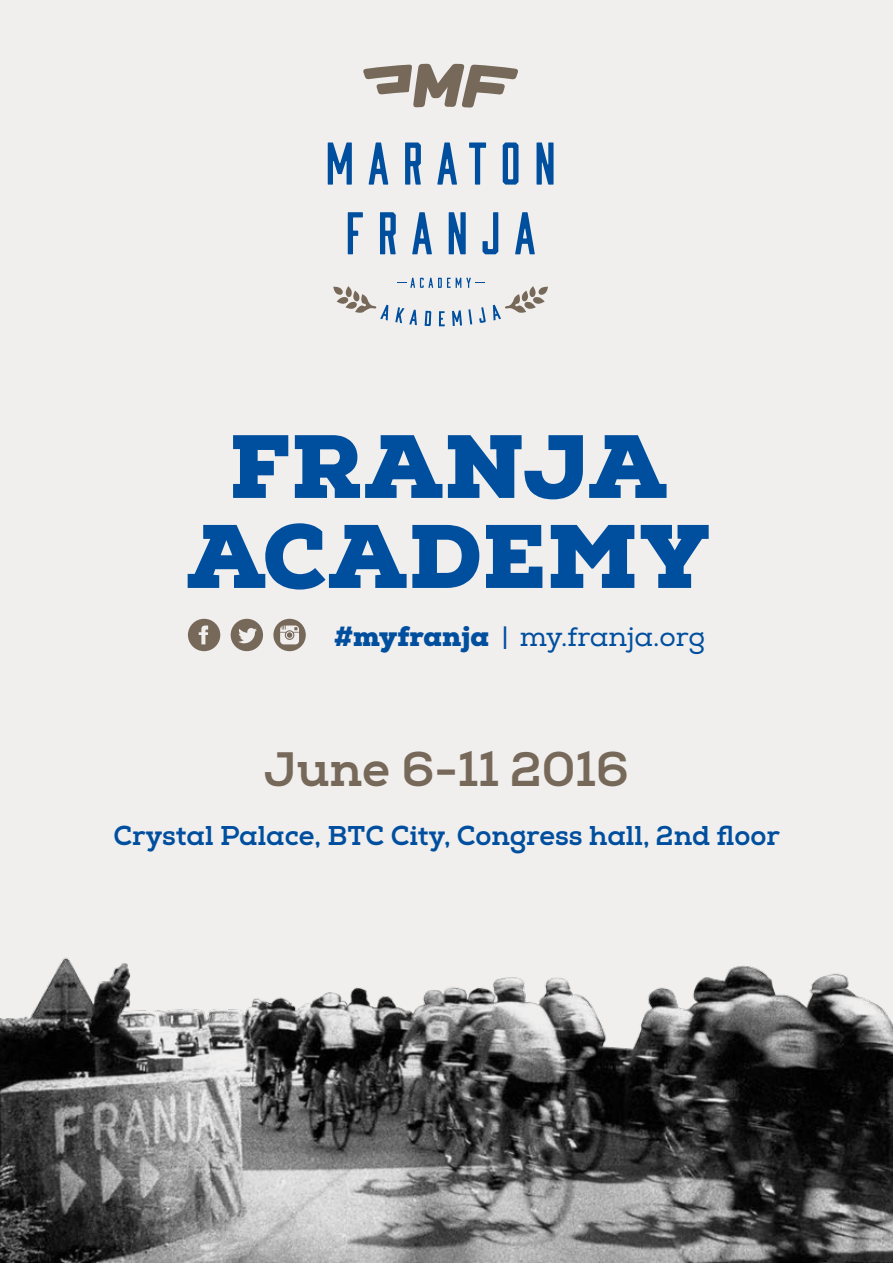
<style>
.page{position:relative;width:893px;height:1263px;background:#f0efee}
.page>*{position:absolute;margin:0;border:0;box-sizing:border-box;transform-origin:0 0}
.t1{font:900 90px "Nexa Slab";letter-spacing:.01em;color:#004f9f}
.t2{font:900 89.7px "Nexa Slab";letter-spacing:.015em;color:#004f9f}
.t3{font:800 48px "Nexa Slab";color:#776959}
.t4{font:27.3px "Nexa Slab";color:#004f9f}
.t5{font:800 27px "Nexa Slab";color:#004f9f}
.s1{font-weight:900}
</style>
<div class="page">
<img style="left:0;top:632px;width:893px;height:631px">
<svg style="left:273px;top:619px;width:33px;height:32px"></svg>
<svg style="left:188px;top:619px;width:32px;height:32px"></svg>
<svg style="left:231px;top:619px;width:32px;height:32px"></svg>
<svg style="left:328px;top:142px;width:24px;height:43px"></svg>
<svg style="left:369px;top:142px;width:19px;height:43px"></svg>
<svg style="left:405px;top:142px;width:16px;height:43px"></svg>
<svg style="left:437px;top:142px;width:20px;height:43px"></svg>
<svg style="left:469px;top:142px;width:17px;height:43px"></svg>
<svg style="left:503px;top:142px;width:15px;height:43px"></svg>
<svg style="left:537px;top:142px;width:17px;height:43px"></svg>
<svg style="left:348px;top:212px;width:15px;height:42px"></svg>
<svg style="left:380px;top:212px;width:16px;height:42px"></svg>
<svg style="left:412px;top:212px;width:20px;height:42px"></svg>
<svg style="left:449px;top:212px;width:17px;height:42px"></svg>
<svg style="left:482px;top:212px;width:16px;height:42px"></svg>
<svg style="left:515px;top:212px;width:20px;height:42px"></svg>
<svg style="left:363px;top:64px;width:155px;height:44px"></svg>
<svg style="left:395px;top:307px;width:22px;height:18px"></svg>
<svg style="left:425px;top:311px;width:6px;height:15px"></svg>
<svg style="left:439px;top:311px;width:6px;height:15px"></svg>
<svg style="left:452px;top:310px;width:10px;height:16px"></svg>
<svg style="left:468px;top:309px;width:4px;height:15px"></svg>
<svg style="left:479px;top:307px;width:7px;height:16px"></svg>
<svg style="left:333px;top:286px;width:55px;height:34px"></svg>
<svg style="left:493px;top:286px;width:55px;height:34px"></svg>
<svg style="left:397px;top:278px;width:87px;height:10px"></svg>
<h2 class="t2" style="left:229px;top:410px;width:440px">FRANJA</h2>
<h1 class="t1" style="left:186px;top:499px;width:525px">ACADEMY</h1>
<p class="t4" style="left:334px;top:620px;width:372px"><span class="s1">#myfranja</span> | my.franja.org</p>
<h3 class="t3" style="left:264px;top:740px;width:366px">June 6-11 2016</h3>
<p class="t5" style="left:113px;top:819px;width:668px">Crystal Palace, BTC City, Congress hall, 2nd floor</p>
</div>
